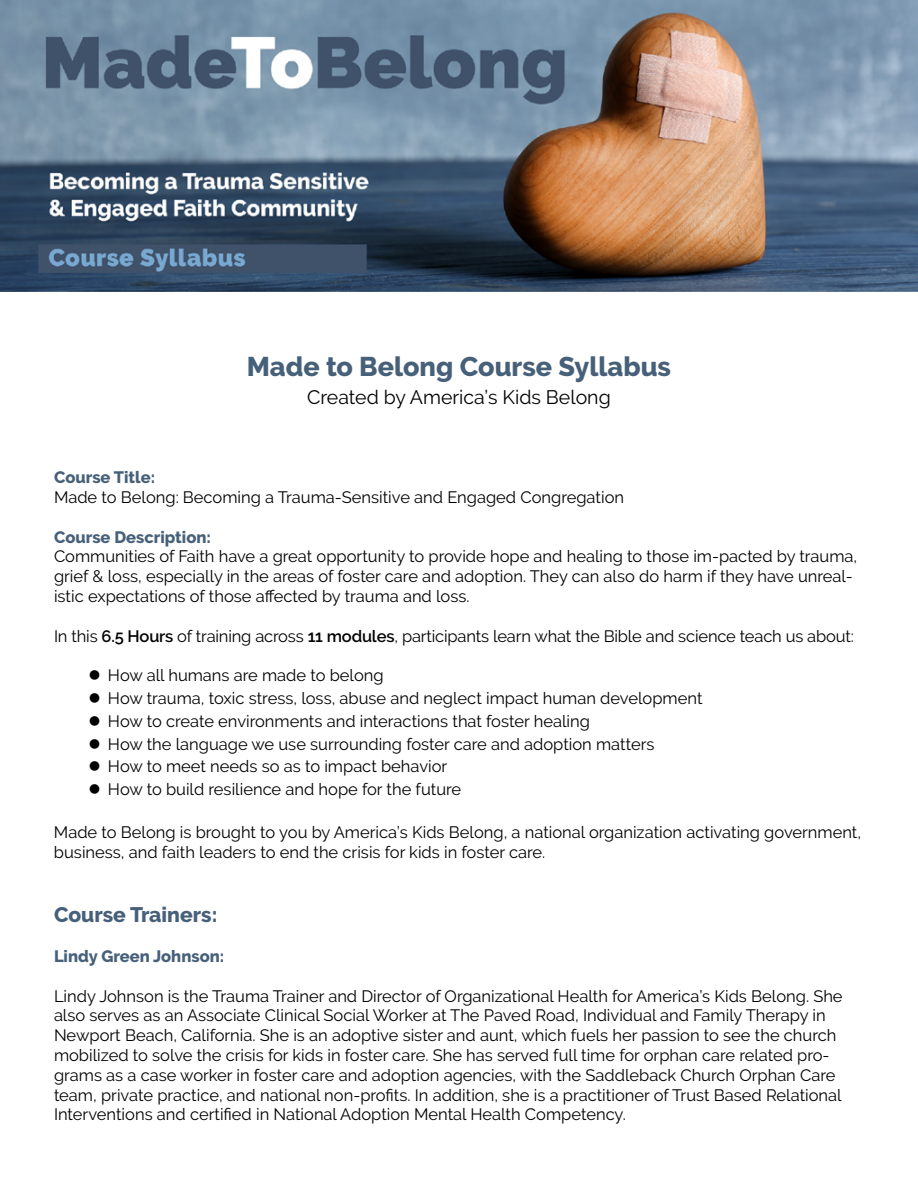
<style>
.page{position:relative;width:918px;height:1188px;background:#fff}
.page>*{position:absolute;margin:0;border:0;box-sizing:border-box;transform-origin:0 0}
.t1{font:800 27px "Raleway";color:#476079}
.t2{font:800 21px "Raleway";color:#476079}
.t3{font:19.5px "Raleway";color:#000}
.t4{font:16.5px/19.8px "Raleway";color:#000}
.t5{font:800 16.5px "Raleway";color:#476079}
.s1{font-weight:600}
</style>
<div class="page">
<img style="left:0;top:0;width:918px;height:292px">
<h1 class="t1" style="left:247px;top:351px;width:426px">Made to Belong Course Syllabus</h1>
<p class="t3" style="left:307px;top:386px;width:305px">Created by America’s Kids Belong</p>
<p class="t5" style="left:54px;top:468px;width:103px">Course Title:</p>
<p class="t4" style="left:54px;top:487px;width:572px">Made to Belong: Becoming a Trauma-Sensitive and Engaged Congregation</p>
<p class="t5" style="left:54px;top:527px;width:159px">Course Description:</p>
<p class="t4" style="left:54px;top:547px;width:805px">Communities of Faith have a great opportunity to provide hope and healing to those im-pacted by trauma, grief &amp; loss, especially in the areas of foster care and adoption. They can also do harm if they have unreal&shy;istic expectations of those affected by trauma and loss.</p>
<p class="t4" style="left:54px;top:626px;width:801px">In this <span class="s1">6.5 Hours</span> of training across <span class="s1">11 modules</span>, participants learn what the Bible and science teach us about:</p>
<p class="t4" style="left:108px;top:664px;width:596px;line-height:22.8px">How all humans are made to belong<br>How trauma, toxic stress, loss, abuse and neglect impact human development How to create environments and interactions that foster healing<br>How the language we use surrounding foster care and adoption matters<br>How to meet needs so as to impact behavior<br>How to build resilience and hope for the future</p>
<p class="t4" style="left:54px;top:822px;width:809px">Made to Belong is brought to you by America’s Kids Belong, a national organization activating government, business, and faith leaders to end the crisis for kids in foster care.</p>
<p class="t2" style="left:54px;top:903px;width:165px">Course Trainers:</p>
<p class="t5" style="left:54px;top:947px;width:172px">Lindy Green Johnson:</p>
<p class="t4" style="left:54px;top:986px;width:790px">Lindy Johnson is the Trauma Trainer and Director of Organizational Health for America’s Kids Belong. She also serves as an Associate Clinical Social Worker at The Paved Road, Individual and Family Therapy in Newport Beach, California. She is an adoptive sister and aunt, which fuels her passion to see the church mobilized to solve the crisis for kids in foster care. She has served full time for orphan care related pro&shy;grams as a case worker in foster care and adoption agencies, with the Saddleback Church Orphan Care team, private practice, and national non-profits. In addition, she is a practitioner of Trust Based Relational Interventions and certified in National Adoption Mental Health Competency.</p>
</div>
